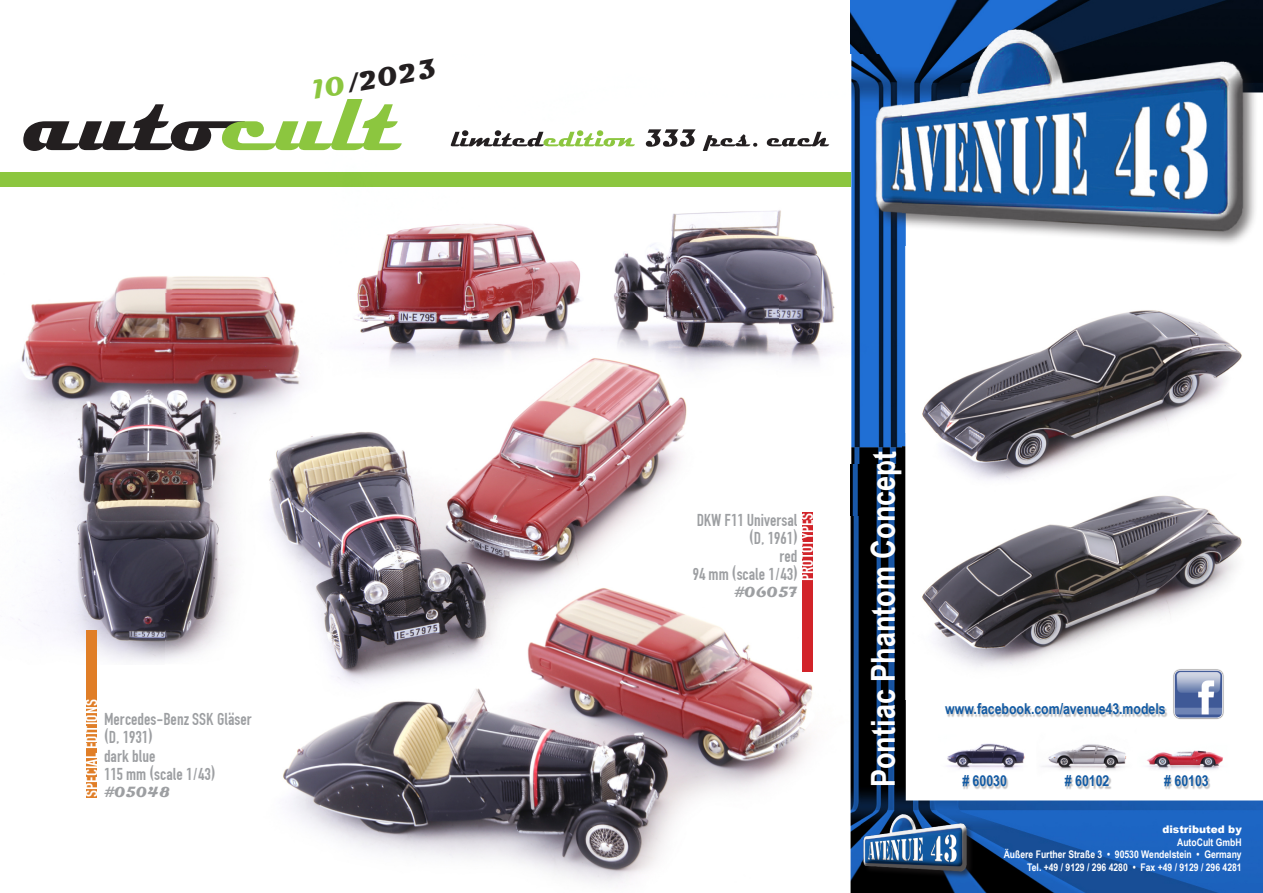
<style>
.page{position:relative;width:1263px;height:893px;background:#fff}
.page>*{position:absolute;margin:0;border:0;box-sizing:border-box;transform-origin:0 0}
.t1{font:700 33px "Arial Narrow";color:#fff}
.t2{font:700 27px "Magneto";color:#231f20}
.t3{font:18px/18px "DIN 1451 Engschrift";color:#9d9fa2}
.t4{font:18px "DIN 1451 Engschrift";color:#fff}
.t5{font:700 15px "Arial Narrow";color:#125aa3}
.t6{font:700 15px "Magneto";color:#9d9fa2}
.t7{font:700 10.5px/12.6px "Arial Narrow";color:#fff;text-align:right}
.t8{font:900 10.5px "Arial";color:#fff}
.s1{color:#8cc63f}
</style>
<div class="page">
<img style="left:850px;top:0;width:413px;height:893px">
<svg style="left:906px;top:92px;width:357px;height:708px"></svg>
<img style="left:873px;top:247px;width:390px;height:275px">
<img style="left:883px;top:433px;width:380px;height:267px">
<img style="left:1037px;top:719px;width:99px;height:66px">
<img style="left:1137px;top:719px;width:96px;height:64px">
<img style="left:938px;top:721px;width:94px;height:63px">
<img style="left:1165px;top:776px;width:45px;height:14px">
<img style="left:963px;top:776px;width:46px;height:14px">
<img style="left:1065px;top:776px;width:46px;height:14px">
<img style="left:863px;top:814px;width:111px;height:65px">
<img style="left:946px;top:704px;width:221px;height:14px">
<img style="left:1173px;top:668px;width:52px;height:52px">
<img style="left:871px;top:23px;width:387px;height:227px">
<img style="left:381px;top:55px;width:520px;height:408px">
<img style="left:283px;top:517px;width:578px;height:376px">
<img style="left:17px;top:256px;width:444px;height:408px">
<img style="left:166px;top:294px;width:612px;height:408px">
<svg style="left:23px;top:99px;width:379px;height:52px"></svg>
<div style="left:0;top:172px;width:850px;height:15px;background:#8cc63f"></div>
<div style="left:86px;top:630px;width:10px;height:167px;background:#e07e27"></div>
<div style="left:802px;top:512px;width:10px;height:160px;background:#d22329"></div>
<svg style="left:646px;top:129px;width:183px;height:22px"></svg>
<svg style="left:451px;top:130px;width:184px;height:17px"></svg>
<h2 class="t2" style="left:310px;top:78px;width:126px;rotate:-10deg"><span class="s1">10</span>/2023</h2>
<h3 class="t4" style="left:81px;top:797px;width:99px;rotate:-90deg">SPECIAL EDITIONS</h3>
<h3 class="t3" style="left:104px;top:710px;width:149px">Mercedes-Benz SSK Gläser (D, 1931)<br>dark blue<br>115 mm (scale 1/43)</h3>
<h3 class="t6" style="left:104px;top:785px;width:67px">#05048</h3>
<h3 class="t4" style="left:797px;top:581px;width:70px;rotate:-90deg">PROTOTYPES</h3>
<h3 class="t3" style="left:693px;top:511px;width:106px;text-align:right">DKW F11 Universal (D, 1961)<br>red<br>94 mm (scale 1/43)</h3>
<h3 class="t6" style="left:734px;top:585px;width:65px">#06057</h3>
<h1 class="t1" style="left:871px;top:787px;width:338px;rotate:-90deg">Pontiac Phantom Concept</h1>
<h3 class="t5" style="left:945px;top:703px;width:222px">www.facebook.com/avenue43.models</h3>
<h3 class="t5" style="left:962px;top:775px;width:46px"># 60030</h3>
<h3 class="t5" style="left:1065px;top:775px;width:46px"># 60102</h3>
<h3 class="t5" style="left:1164px;top:775px;width:46px"># 60103</h3>
<p class="t8" style="left:1162px;top:825px;width:81px">distributed by</p>
<p class="t7" style="left:1004px;top:836px;width:239px">AutoCult GmbH<br>Äußere Further Straße 3 • 90530 Wendelstein • Germany<br>Tel. +49 / 9129 / 296 4280 • Fax +49 / 9129 / 296 4281</p>
</div>
